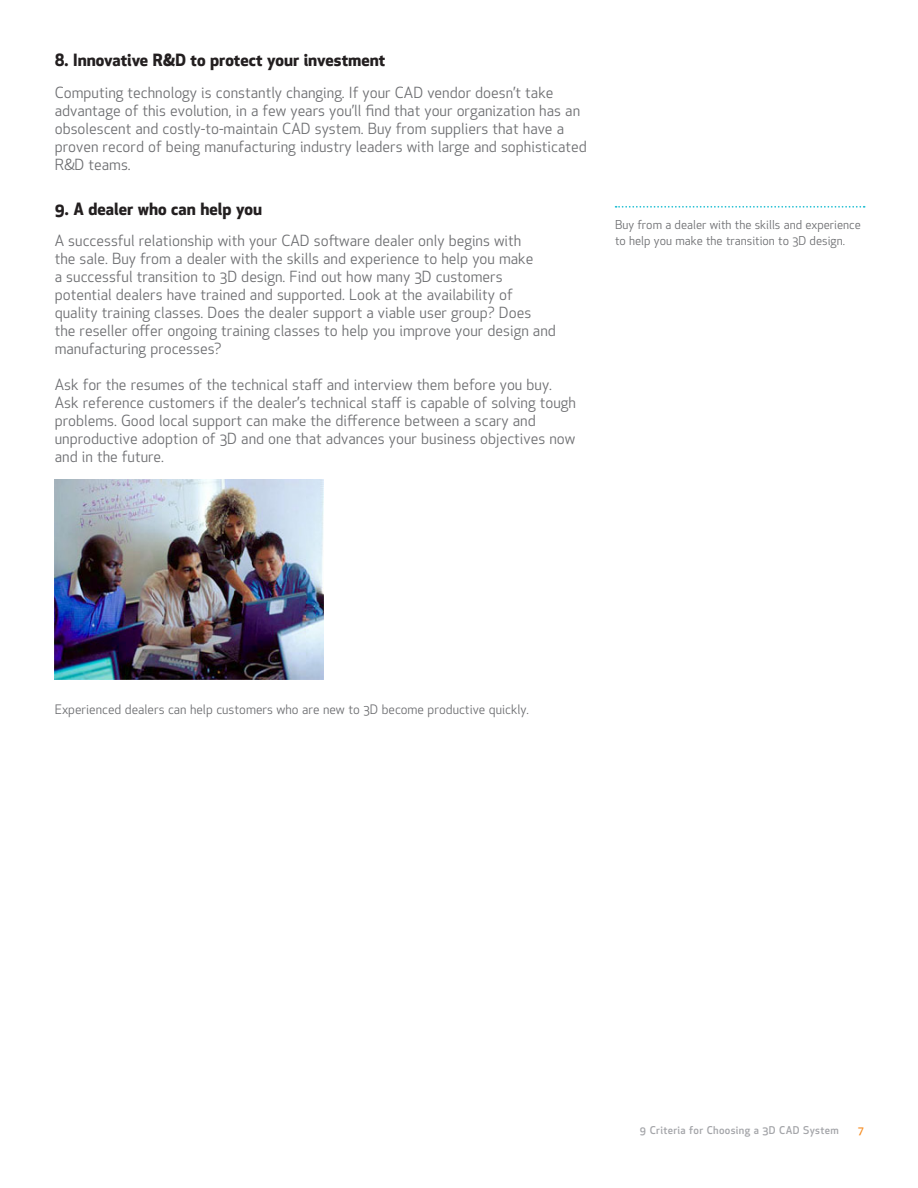
<style>
.page{position:relative;width:918px;height:1188px;background:#fff}
.page>*{position:absolute;margin:0;border:0;box-sizing:border-box;transform-origin:0 0}
.captions{font:700 16.5px "SW Apex New";color:#231f20}
.t1{font:15px/18px "SW Apex New";color:#6d6e71}
.body_copy{font:12.75px "SW Apex New";color:#6d6e71}
.captions-2{font:12px/16.5px "SW Apex New";color:#6d6e71}
.t2{font:500 10.5px "SW Apex New";letter-spacing:.03em;color:#a4a5a9}
.t3{font:500 10.5px "SW Apex New";color:#f68b1f}
</style>
<div class="page">
<img style="left:55px;top:480px;width:269px;height:199px">
<svg style="left:616px;top:206px;width:249px;height:2px"></svg>
<p class="captions" style="left:55px;top:48px;width:332px">8. Innovative R&amp;D to protect your investment</p>
<p class="t1" style="left:55px;top:83px;width:534px">Computing technology is constantly changing. If your CAD vendor doesn’t take advantage of this evolution, in a few years you’ll find that your organization has an obsolescent and costly-to-maintain CAD system. Buy from suppliers that have a proven record of being manufacturing industry leaders with large and sophisticated R&amp;D teams.</p>
<p class="captions" style="left:55px;top:197px;width:209px">9. A dealer who can help you</p>
<p class="t1" style="left:55px;top:232px;width:503px">A successful relationship with your CAD software dealer only begins with<br>the sale. Buy from a dealer with the skills and experience to help you make<br>a successful transition to 3D design. Find out how many 3D customers potential dealers have trained and supported. Look at the availability of quality training classes. Does the dealer support a viable user group? Does<br>the reseller offer ongoing training classes to help you improve your design and manufacturing processes?</p>
<p class="t1" style="left:55px;top:376px;width:523px">Ask for the resumes of the technical staff and interview them before you buy.<br>Ask reference customers if the dealer’s technical staff is capable of solving tough problems. Good local support can make the difference between a scary and unproductive adoption of 3D and one that advances your business objectives now and in the future.</p>
<p class="captions-2" style="left:615px;top:216px;width:247px">Buy from a dealer with the skills and experience to help you make the transition to 3D design.</p>
<p class="body_copy" style="left:55px;top:702px;width:476px">Experienced dealers can help customers who are new to 3D become productive quickly.</p>
<p class="t2" style="left:640px;top:1124px;width:200px">9 Criteria for Choosing a 3D CAD System</p>
<p class="t3" style="left:858px;top:1124px;width:7px">7</p>
</div>
